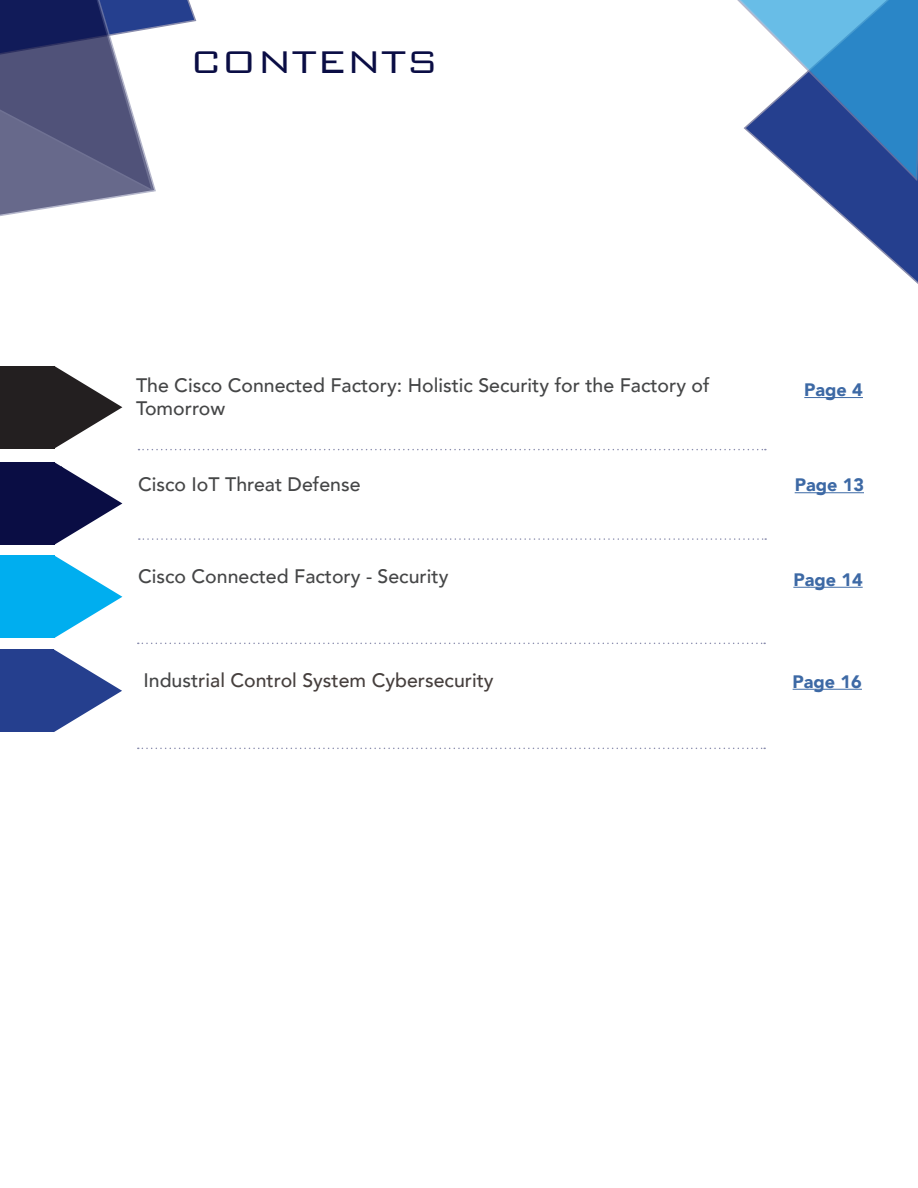
<style>
.page{position:relative;width:918px;height:1188px;background:#fff}
.page>*{position:absolute;margin:0;border:0;box-sizing:border-box;transform-origin:0 0}
.t1{font:300 42px "Bank Gothic";color:#0a0d44}
.t2{font:500 19.5px/22.5px "Avenir";color:#454647}
.t3{font:500 19.5px "Avenir";color:#463f3d}
.t4{font:900 18px "Avenir";color:#3d69a5}
.s1{color:#454647}
</style>
<div class="page">
<hr style="left:804px;top:397px;width:59px;height:1px;background:#3d69a5">
<hr style="left:793px;top:587px;width:70px;height:1px;background:#3d69a5">
<svg style="left:139px;top:538px;width:627px;height:2px"></svg>
<svg style="left:138px;top:748px;width:627px;height:1px"></svg>
<hr style="left:795px;top:492px;width:69px;height:1px;background:#3d69a5">
<svg style="left:138px;top:643px;width:627px;height:1px"></svg>
<svg style="left:139px;top:449px;width:627px;height:1px"></svg>
<hr style="left:793px;top:689px;width:69px;height:1px;background:#3d69a5">
<div style="left:0;top:462px;width:54px;height:83px;background:#0a0d44"></div>
<svg style="left:54px;top:462px;width:68px;height:83px"></svg>
<div style="left:0;top:555px;width:54px;height:83px;background:#00aeef"></div>
<svg style="left:54px;top:555px;width:68px;height:83px"></svg>
<div style="left:0;top:649px;width:54px;height:83px;background:#253f8e"></div>
<svg style="left:54px;top:649px;width:68px;height:83px"></svg>
<div style="left:0;top:366px;width:54px;height:83px;background:#231f20"></div>
<svg style="left:54px;top:366px;width:68px;height:83px"></svg>
<svg style="left:0;top:0;width:197px;height:216px"></svg>
<svg style="left:876px;top:247px;width:42px;height:37px"></svg>
<svg style="left:737px;top:0;width:181px;height:247px"></svg>
<p class="t1" style="left:190px;top:30px;width:251px">CONTENTS</p>
<p class="t2" style="left:136px;top:373px;width:575px">The Cisco Connected Factory: Holistic Security for the Factory of<br>Tomorrow</p>
<p class="t4" style="left:804px;top:375px;width:60px">Page 4</p>
<p class="t2" style="left:138px;top:472px;width:224px">Cisco IoT Threat Defense</p>
<p class="t4" style="left:795px;top:470px;width:71px">Page 13</p>
<p class="t2" style="left:138px;top:563px;width:312px">Cisco Connected Factory - Security</p>
<p class="t4" style="left:793px;top:564px;width:71px">Page 14</p>
<p class="t3" style="left:143px;top:663px;width:352px"><span class="s1">Indust</span>rial Control System Cybersecurity</p>
<p class="t4" style="left:793px;top:666px;width:71px">Page 16</p>
</div>
